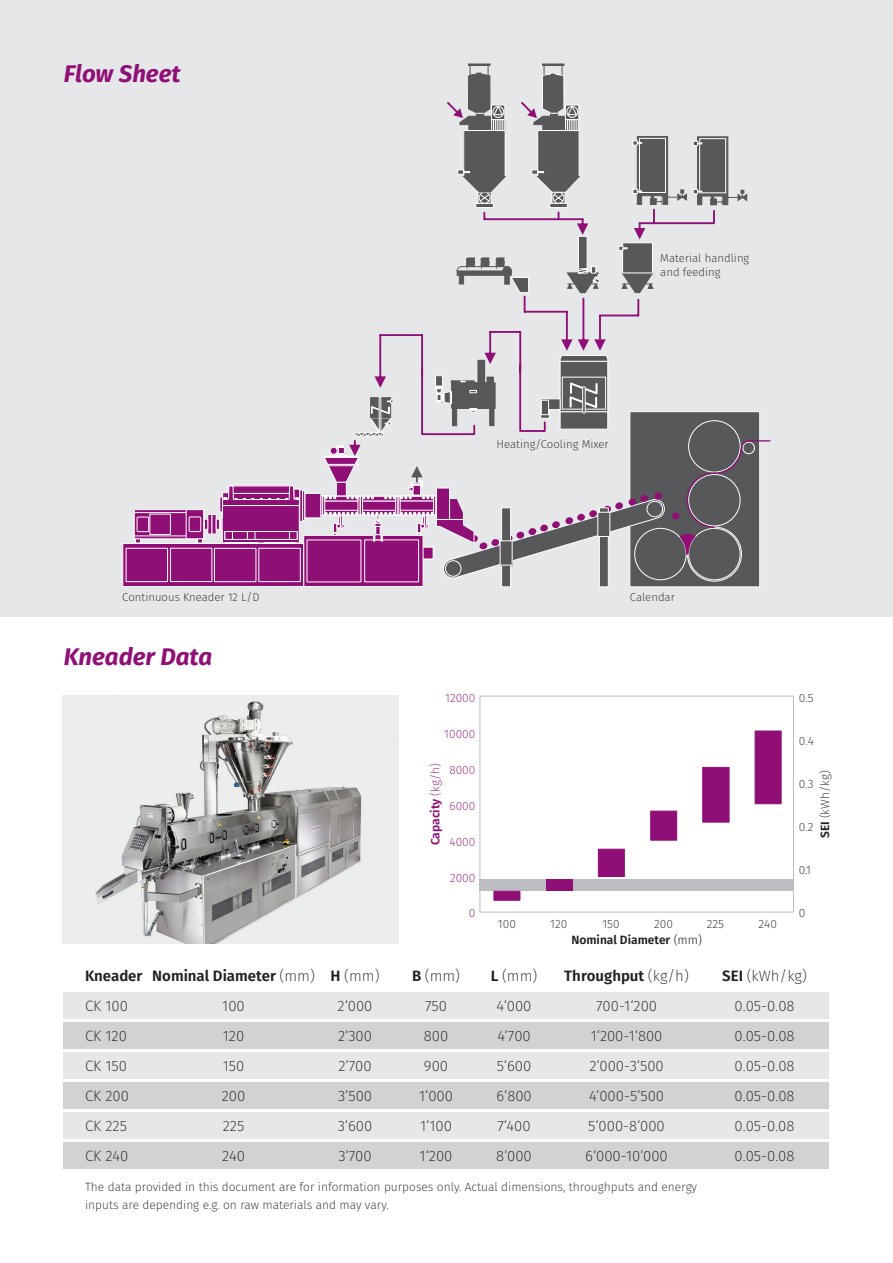
<style>
.page{position:relative;width:893px;height:1263px;background:#fff}
.page>*{position:absolute;margin:0;border:0;box-sizing:border-box;transform-origin:0 0}
.t1{font:italic 700 24px "Fira Sans";color:#8f0f76}
.t2{font:200 15px "Fira Sans";color:#231f20}
.t3{font:600 15px "Fira Sans";color:#231f20}
.t4{font:200 12px/18px "Fira Sans";color:#231f20}
.t5{font:200 12px "Fira Sans";color:#8f0f76}
.t6{font:600 12px "Fira Sans";color:#231f20}
.t7{font:600 12px "Fira Sans";color:#8f0f76}
.t8{font:200 11.4px/13.6px "Fira Sans";color:#231f20}
.s1{font-weight:200}
.s2{font-weight:600}
.s3{font-weight:300}
</style>
<div class="page">
<div style="left:0;top:0;width:893px;height:617px;background:#e6e7e9"></div>
<img style="left:63px;top:696px;width:336px;height:248px">
<svg style="left:304px;top:535px;width:19px;height:52px"></svg>
<div style="left:307px;top:540px;width:54px;height:42px;background:#8f0f76"></div>
<hr style="left:299px;top:489px;width:4px;height:33px;background:#f5eff4">
<div style="left:302px;top:490px;width:3px;height:31px;background:#8f0f76;border:1px solid #fff"></div>
<div style="left:305px;top:493px;width:16px;height:25px;background:#8f0f76;border:1px solid #fff"></div>
<div style="left:321px;top:495px;width:2px;height:21px;border:1px solid #fff"></div>
<svg style="left:123px;top:543px;width:181px;height:44px;fill:#8f0f76"></svg>
<div style="left:214px;top:548px;width:42px;height:34px;background:#8f0f76;border:1px solid #fff"></div>
<div style="left:259px;top:548px;width:41px;height:34px;background:#8f0f76;border:1px solid #fff"></div>
<div style="left:126px;top:548px;width:42px;height:34px;background:#8f0f76;border:1px solid #fff"></div>
<div style="left:170px;top:548px;width:42px;height:34px;background:#8f0f76;border:1px solid #fff"></div>
<svg style="left:134px;top:509px;width:52px;height:30px"></svg>
<svg style="left:134px;top:512px;width:52px;height:24px"></svg>
<svg style="left:186px;top:509px;width:18px;height:30px"></svg>
<div style="left:150px;top:514px;width:21px;height:21px;background:#8f0f76;border:1px solid #fff"></div>
<svg style="left:137px;top:517px;width:12px;height:15px"></svg>
<svg style="left:197px;top:539px;width:6px;height:4px"></svg>
<svg style="left:135px;top:539px;width:6px;height:4px"></svg>
<svg style="left:208px;top:514px;width:4px;height:20px"></svg>
<svg style="left:212px;top:514px;width:4px;height:20px"></svg>
<svg style="left:216px;top:519px;width:4px;height:10px"></svg>
<svg style="left:205px;top:519px;width:3px;height:10px"></svg>
<svg style="left:189px;top:517px;width:16px;height:15px"></svg>
<hr style="left:300px;top:490px;width:3px;height:32px;background:#8f0f76">
<div style="left:302px;top:491px;width:3px;height:30px;background:#8f0f76;border:1px solid #fff"></div>
<svg style="left:220px;top:484px;width:80px;height:60px"></svg>
<div style="left:464px;top:131px;width:41px;height:45px;background:#57585a"></div>
<div style="left:578px;top:236px;width:9px;height:33px;background:#57585a;border:1px solid #fff"></div>
<div style="left:637px;top:136px;width:31px;height:60px;background:#57585a;border:1px solid #57585a"></div>
<div style="left:639px;top:138px;width:27px;height:55px;background:#57585a;border:1px solid #fff"></div>
<svg style="left:633px;top:141px;width:9px;height:4px"></svg>
<svg style="left:697px;top:137px;width:31px;height:52px"></svg>
<div style="left:699px;top:139px;width:27px;height:54px;background:#57585a;border:1px solid #fff"></div>
<svg style="left:693px;top:141px;width:9px;height:5px"></svg>
<div style="left:622px;top:243px;width:31px;height:30px;background:#57585a;border:1px solid #fff"></div>
<svg style="left:619px;top:246px;width:8px;height:4px"></svg>
<div style="left:538px;top:130px;width:41px;height:47px;background:#57585a"></div>
<svg style="left:550px;top:203px;width:17px;height:5px"></svg>
<svg style="left:552px;top:201px;width:13px;height:2px"></svg>
<div style="left:553px;top:192px;width:11px;height:11px;border:1px solid #fff;border-radius:50%"></div>
<svg style="left:532px;top:170px;width:48px;height:31px"></svg>
<svg style="left:521px;top:64px;width:58px;height:67px"></svg>
<svg style="left:476px;top:203px;width:17px;height:5px"></svg>
<svg style="left:478px;top:201px;width:13px;height:2px"></svg>
<div style="left:479px;top:192px;width:11px;height:11px;border:1px solid #fff;border-radius:50%"></div>
<svg style="left:447px;top:64px;width:58px;height:67px"></svg>
<svg style="left:323px;top:258px;width:448px;height:329px"></svg>
<svg style="left:633px;top:189px;width:114px;height:50px"></svg>
<svg style="left:483px;top:212px;width:105px;height:23px"></svg>
<div style="left:464px;top:130px;width:41px;height:47px;border:1px solid #fff"></div>
<svg style="left:458px;top:170px;width:48px;height:31px"></svg>
<div style="left:480px;top:879px;width:314px;height:12px;background:#bcbdc0"></div>
<div style="left:64px;top:992px;width:765px;height:27px;background:#e6e7e9"></div>
<div style="left:64px;top:1022px;width:765px;height:27px;background:#d1d2d4"></div>
<div style="left:64px;top:1052px;width:765px;height:27px;background:#e6e7e9"></div>
<div style="left:64px;top:1082px;width:765px;height:27px;background:#d1d2d4"></div>
<div style="left:64px;top:1112px;width:765px;height:27px;background:#e6e7e9"></div>
<div style="left:64px;top:1142px;width:765px;height:27px;background:#d1d2d4"></div>
<div style="left:480px;top:696px;width:314px;height:216px;border:1px solid #bcbdc0"></div>
<div style="left:494px;top:891px;width:26px;height:9px;background:#8f0f76;border:1px solid #8f0f76"></div>
<div style="left:546px;top:879px;width:26px;height:12px;background:#8f0f76"></div>
<div style="left:598px;top:849px;width:26px;height:28px;background:#8f0f76;border:1px solid #8f0f76"></div>
<div style="left:651px;top:811px;width:26px;height:29px;background:#8f0f76;border:1px solid #8f0f76"></div>
<div style="left:703px;top:767px;width:26px;height:55px;background:#8f0f76"></div>
<div style="left:755px;top:731px;width:26px;height:73px;background:#8f0f76"></div>
<h1 class="t1" style="left:64px;top:57px;width:118px">Flow Sheet</h1>
<p class="t8" style="left:660px;top:251px;width:90px">Material handling and feeding</p>
<p class="t8" style="left:496px;top:437px;width:114px">Heating/Cooling Mixer</p>
<p class="t8" style="left:122px;top:590px;width:139px">Continuous Kneader 12 L/D</p>
<p class="t8" style="left:630px;top:590px;width:47px">Calendar</p>
<h1 class="t1" style="left:64px;top:640px;width:150px">Kneader Data</h1>
<p class="t5" style="left:445px;top:689px;width:32px">12000</p>
<p class="t4" style="left:799px;top:689px;width:16px">0.5</p>
<p class="t5" style="left:444px;top:725px;width:33px">10000</p>
<p class="t5" style="left:449px;top:761px;width:28px">8000</p>
<p class="t5" style="left:449px;top:797px;width:27px">6000</p>
<p class="t5" style="left:450px;top:833px;width:27px">4000</p>
<p class="t5" style="left:450px;top:869px;width:27px">2000</p>
<p class="t5" style="left:469px;top:905px;width:8px">0</p>
<p class="t4" style="left:799px;top:732px;width:17px">0.4</p>
<p class="t4" style="left:799px;top:775px;width:16px">0.3</p>
<p class="t4" style="left:799px;top:818px;width:16px">0.2</p>
<p class="t4" style="left:799px;top:861px;width:14px">0.1</p>
<p class="t4" style="left:799px;top:904px;width:8px">0</p>
<p class="t7" style="left:427px;top:845px;width:84px;rotate:-90deg">Capacity <span class="s1">(kg/h)</span></p>
<p class="t4" style="left:816px;top:838px;width:69px;rotate:-90deg"><span class="s2">SEI</span> (kWh/kg)</p>
<p class="t4" style="left:498px;top:914px;width:19px">100</p>
<p class="t4" style="left:550px;top:914px;width:19px">120</p>
<p class="t4" style="left:602px;top:914px;width:19px">150</p>
<p class="t4" style="left:654px;top:914px;width:20px">200</p>
<p class="t4" style="left:707px;top:914px;width:19px">225</p>
<p class="t4" style="left:758px;top:914px;width:20px">240</p>
<p class="t6" style="left:571px;top:931px;width:132px">Nominal Diameter <span class="s3">(mm)</span></p>
<p class="t3" style="left:85px;top:965px;width:296px">Kneader Nominal Diameter <span class="s1">(mm)</span> H <span class="s1">(mm)</span></p>
<p class="t2" style="left:412px;top:965px;width:50px"><span class="s2">B</span> (mm)</p>
<p class="t2" style="left:491px;top:965px;width:48px"><span class="s2">L</span> (mm)</p>
<p class="t3" style="left:564px;top:965px;width:126px">Throughput <span class="s1">(kg/h)</span></p>
<p class="t2" style="left:722px;top:965px;width:86px"><span class="s2">SEI</span> (kWh/kg)</p>
<p class="t2" style="left:85px;top:995px;width:44px">CK 100</p>
<p class="t2" style="left:222px;top:995px;width:24px">100</p>
<p class="t2" style="left:338px;top:995px;width:36px">2‘000</p>
<p class="t2" style="left:425px;top:995px;width:23px">750</p>
<p class="t2" style="left:497px;top:995px;width:36px">4‘000</p>
<p class="t2" style="left:596px;top:995px;width:62px">700-1‘200</p>
<p class="t2" style="left:735px;top:995px;width:61px">0.05-0.08</p>
<p class="t2" style="left:85px;top:1025px;width:43px">CK 120</p>
<p class="t2" style="left:223px;top:1025px;width:23px">120</p>
<p class="t2" style="left:338px;top:1025px;width:35px">2‘300</p>
<p class="t2" style="left:424px;top:1025px;width:26px">800</p>
<p class="t2" style="left:497px;top:1025px;width:35px">4‘700</p>
<p class="t2" style="left:591px;top:1025px;width:73px">1‘200-1‘800</p>
<p class="t2" style="left:735px;top:1025px;width:61px">0.05-0.08</p>
<p class="t2" style="left:85px;top:1055px;width:43px">CK 150</p>
<p class="t2" style="left:223px;top:1055px;width:23px">150</p>
<p class="t2" style="left:338px;top:1055px;width:35px">2‘700</p>
<p class="t2" style="left:424px;top:1055px;width:26px">900</p>
<p class="t2" style="left:497px;top:1055px;width:36px">5‘600</p>
<p class="t2" style="left:589px;top:1055px;width:76px">2‘000-3‘500</p>
<p class="t2" style="left:735px;top:1055px;width:61px">0.05-0.08</p>
<p class="t2" style="left:85px;top:1085px;width:45px">CK 200</p>
<p class="t2" style="left:222px;top:1085px;width:25px">200</p>
<p class="t2" style="left:338px;top:1085px;width:36px">3‘500</p>
<p class="t2" style="left:419px;top:1085px;width:35px">1‘000</p>
<p class="t2" style="left:496px;top:1085px;width:37px">6‘800</p>
<p class="t2" style="left:589px;top:1085px;width:77px">4‘000-5‘500</p>
<p class="t2" style="left:735px;top:1085px;width:61px">0.05-0.08</p>
<p class="t2" style="left:85px;top:1115px;width:43px">CK 225</p>
<p class="t2" style="left:223px;top:1115px;width:23px">225</p>
<p class="t2" style="left:338px;top:1115px;width:36px">3‘600</p>
<p class="t2" style="left:420px;top:1115px;width:33px">1‘100</p>
<p class="t2" style="left:497px;top:1115px;width:35px">7‘400</p>
<p class="t2" style="left:588px;top:1115px;width:78px">5‘000-8‘000</p>
<p class="t2" style="left:735px;top:1115px;width:61px">0.05-0.08</p>
<p class="t2" style="left:85px;top:1145px;width:45px">CK 240</p>
<p class="t2" style="left:222px;top:1145px;width:24px">240</p>
<p class="t2" style="left:338px;top:1145px;width:35px">3‘700</p>
<p class="t2" style="left:420px;top:1145px;width:34px">1‘200</p>
<p class="t2" style="left:496px;top:1145px;width:37px">8‘000</p>
<p class="t2" style="left:585px;top:1145px;width:84px">6‘000-10‘000</p>
<p class="t2" style="left:735px;top:1145px;width:61px">0.05-0.08</p>
<p class="t4" style="left:85px;top:1177px;width:614px">The data provided in this document are for information purposes only. Actual dimensions, throughputs and energy inputs are depending e.g. on raw materials and may vary.</p>
</div>
